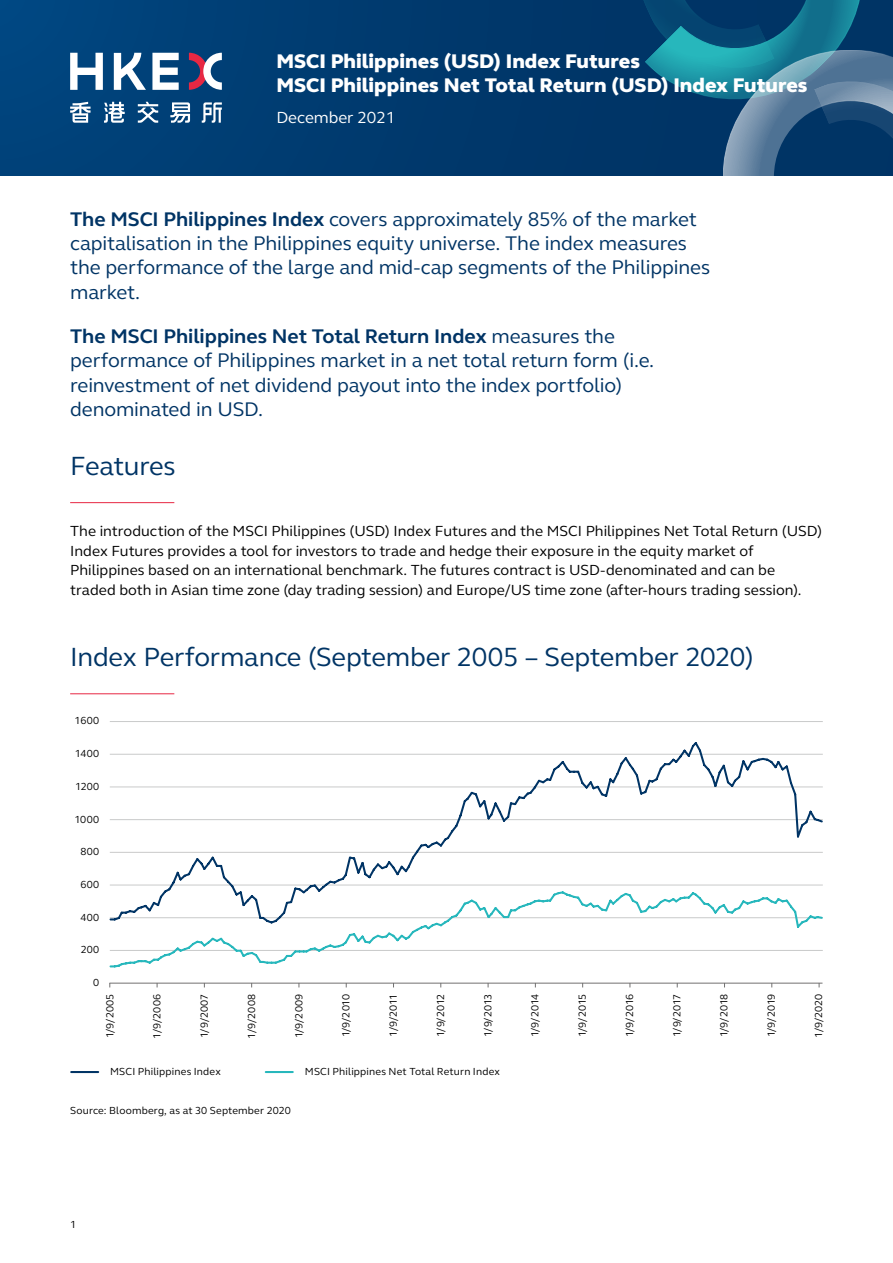
<style>
.page{position:relative;width:893px;height:1263px;background:#fff}
.page>*{position:absolute;margin:0;border:0;box-sizing:border-box;transform-origin:0 0}
.t1{font:27px "FS Elliot Pro";letter-spacing:-.01em;color:#003465}
.t2{font:20.25px/24.3px "FS Elliot Pro";letter-spacing:-.005em;color:#003465}
.t3{font:800 20.25px/24.3px "FS Elliot Pro";color:#fff}
.t4{font:16.5px "FS Elliot Pro";color:#fff}
.t5{font:15px/19.5px "FS Elliot Pro";color:#000}
.t6{font:10.5px "FS Elliot Pro";letter-spacing:.015em;color:#000}
.s1{font-weight:700}
</style>
<div class="page">
<hr style="left:110px;top:721px;width:713px;height:1px;background:#c9caca">
<hr style="left:109px;top:983px;width:713px;height:1px;background:#727171">
<svg style="left:0;top:0;width:637px;height:175px;background:#003b70"></svg>
<svg style="left:637px;top:0;width:256px;height:175px;background:#1f5d82"></svg>
<hr style="left:70px;top:502px;width:104px;height:1px;background:#e72743">
<hr style="left:70px;top:693px;width:104px;height:1px;background:#e72743">
<hr style="left:71px;top:1071px;width:27px;height:2px;background:#003465">
<hr style="left:266px;top:1071px;width:27px;height:2px;background:#26b7bc">
<svg style="left:202px;top:102px;width:20px;height:21px"></svg>
<svg style="left:138px;top:102px;width:20px;height:21px"></svg>
<svg style="left:152px;top:53px;width:27px;height:37px"></svg>
<svg style="left:70px;top:53px;width:33px;height:37px"></svg>
<svg style="left:114px;top:53px;width:32px;height:37px"></svg>
<svg style="left:189px;top:53px;width:33px;height:37px"></svg>
<svg style="left:170px;top:102px;width:20px;height:21px"></svg>
<svg style="left:104px;top:102px;width:21px;height:21px"></svg>
<svg style="left:70px;top:102px;width:21px;height:21px"></svg>
<svg style="left:110px;top:742px;width:713px;height:148px"></svg>
<svg style="left:109px;top:890px;width:714px;height:78px"></svg>
<p class="t3" style="left:276px;top:49px;width:533px">MSCI Philippines (USD) Index Futures<br>MSCI Philippines Net Total Return (USD) Index Futures</p>
<p class="t4" style="left:276px;top:106px;width:120px">December 2021</p>
<p class="t2" style="left:70px;top:206px;width:641px"><span class="s1">The MSCI Philippines Index</span> covers approximately 85% of the market capitalisation in the Philippines equity universe. The index measures the performance of the large and mid-cap segments of the Philippines market.</p>
<p class="t2" style="left:70px;top:324px;width:586px"><span class="s1">The MSCI Philippines Net Total Return Index</span> measures the performance of Philippines market in a net total return form (i.e. reinvestment of net dividend payout into the index portfolio) denominated in USD.</p>
<h1 class="t1" style="left:70px;top:448px;width:107px">Features</h1>
<p class="t5" style="left:70px;top:521px;width:754px">The introduction of the MSCI Philippines (USD) Index Futures and the MSCI Philippines Net Total Return (USD)<br>Index Futures provides a tool for investors to trade and hedge their exposure in the equity market of Philippines based on an international benchmark. The futures contract is USD-denominated and can be traded both in Asian time zone (day trading session) and Europe/US time zone (after-hours trading session).</p>
<h1 class="t1" style="left:70px;top:639px;width:685px">Index Performance (September 2005 – September 2020)</h1>
<p class="t6" style="left:75px;top:714px;width:26px">1600</p>
<p class="t6" style="left:75px;top:746px;width:26px">1400</p>
<p class="t6" style="left:75px;top:779px;width:26px">1200</p>
<p class="t6" style="left:74px;top:812px;width:26px">1000</p>
<p class="t6" style="left:80px;top:845px;width:20px">800</p>
<p class="t6" style="left:80px;top:877px;width:20px">600</p>
<p class="t6" style="left:80px;top:910px;width:20px">400</p>
<p class="t6" style="left:81px;top:943px;width:20px">200</p>
<p class="t6" style="left:93px;top:975px;width:8px">0</p>
<p class="t6" style="left:103px;top:1038px;width:46px;rotate:-90deg">1/9/2005</p>
<p class="t6" style="left:150px;top:1038px;width:46px;rotate:-90deg">1/9/2006</p>
<p class="t6" style="left:197px;top:1038px;width:46px;rotate:-90deg">1/9/2007</p>
<p class="t6" style="left:244px;top:1038px;width:46px;rotate:-90deg">1/9/2008</p>
<p class="t6" style="left:292px;top:1038px;width:46px;rotate:-90deg">1/9/2009</p>
<p class="t6" style="left:339px;top:1037px;width:45px;rotate:-90deg">1/9/2010</p>
<p class="t6" style="left:386px;top:1037px;width:45px;rotate:-90deg">1/9/2011</p>
<p class="t6" style="left:433px;top:1037px;width:45px;rotate:-90deg">1/9/2012</p>
<p class="t6" style="left:481px;top:1037px;width:45px;rotate:-90deg">1/9/2013</p>
<p class="t6" style="left:528px;top:1037px;width:45px;rotate:-90deg">1/9/2014</p>
<p class="t6" style="left:575px;top:1037px;width:45px;rotate:-90deg">1/9/2015</p>
<p class="t6" style="left:622px;top:1037px;width:45px;rotate:-90deg">1/9/2016</p>
<p class="t6" style="left:670px;top:1037px;width:45px;rotate:-90deg">1/9/2017</p>
<p class="t6" style="left:717px;top:1037px;width:45px;rotate:-90deg">1/9/2018</p>
<p class="t6" style="left:764px;top:1037px;width:45px;rotate:-90deg">1/9/2019</p>
<p class="t6" style="left:811px;top:1038px;width:46px;rotate:-90deg">1/9/2020</p>
<p class="t6" style="left:110px;top:1064px;width:112px">MSCI Philippines Index</p>
<p class="t6" style="left:305px;top:1064px;width:197px">MSCI Philippines Net Total Return Index</p>
<p class="t6" style="left:70px;top:1103px;width:222px">Source: Bloomberg, as at 30 September 2020</p>
<p class="t6" style="left:70px;top:1217px;width:8px">1</p>
</div>
